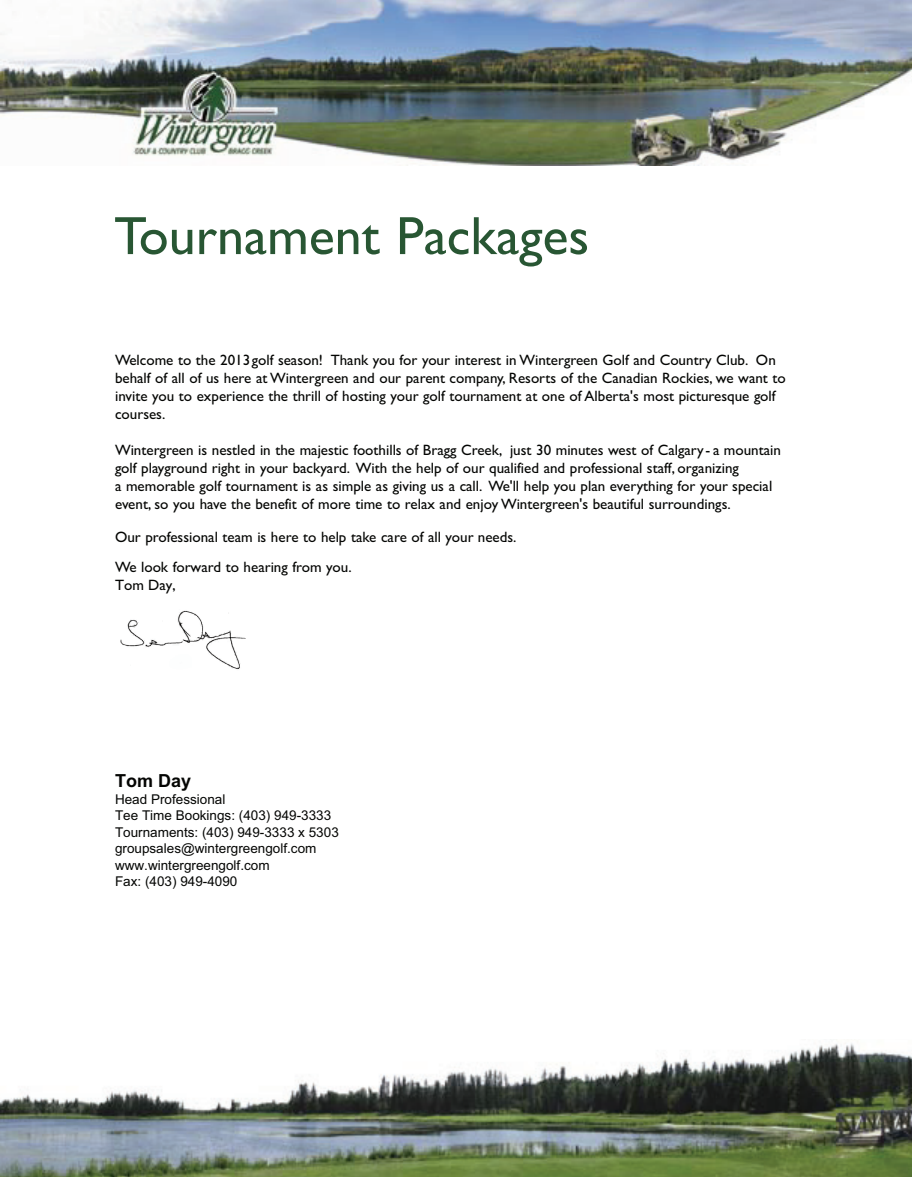
<style>
.page{position:relative;width:912px;height:1177px;background:#fff}
.page>*{position:absolute;margin:0;border:0;box-sizing:border-box;transform-origin:0 0}
.t1{font:54px "Gill Sans";color:#285633}
.t2{font:700 18px "Arial";color:#040503}
.t3{font:15px/18px "Gill Sans";color:#040503}
.t4{font:13.5px/16.4px "Arial";color:#040503}
</style>
<div class="page">
<img style="left:0;top:0;width:911px;height:165px">
<img style="left:0;top:1043px;width:911px;height:133px">
<img style="left:120px;top:610px;width:126px;height:60px">
<h1 class="t1" style="left:114px;top:217px;width:476px">Tournament Packages</h1>
<p class="t3" style="left:115px;top:352px;width:672px">Welcome to the 2013 golf season! Thank you for your interest in Wintergreen Golf and Country Club. On behalf of all of us here at Wintergreen and our parent company, Resorts of the Canadian Rockies, we want to invite you to experience the thrill of hosting your golf tournament at one of Alberta's most picturesque golf courses.</p>
<p class="t3" style="left:115px;top:442px;width:667px">Wintergreen is nestled in the majestic foothills of Bragg Creek, just 30 minutes west of Calgary - a mountain golf playground right in your backyard. With the help of our qualified and professional staff, organizing<br>a memorable golf tournament is as simple as giving us a call. We'll help you plan everything for your special event, so you have the benefit of more time to relax and enjoy Wintergreen's beautiful surroundings.</p>
<p class="t3" style="left:115px;top:523px;width:403px;line-height:30px">Our professional team is here to help take care of all your needs.<br>We look forward to hearing from you.</p>
<p class="t3" style="left:115px;top:577px;width:62px">Tom Day,</p>
<p class="t2" style="left:115px;top:770px;width:78px">Tom Day</p>
<p class="t4" style="left:115px;top:792px;width:225px">Head Professional<br>Tee Time Bookings: (403) 949-3333<br>Tournaments: (403) 949-3333 x 5303 groupsales@wintergreengolf.com www.wintergreengolf.com<br>Fax: (403) 949-4090</p>
</div>
